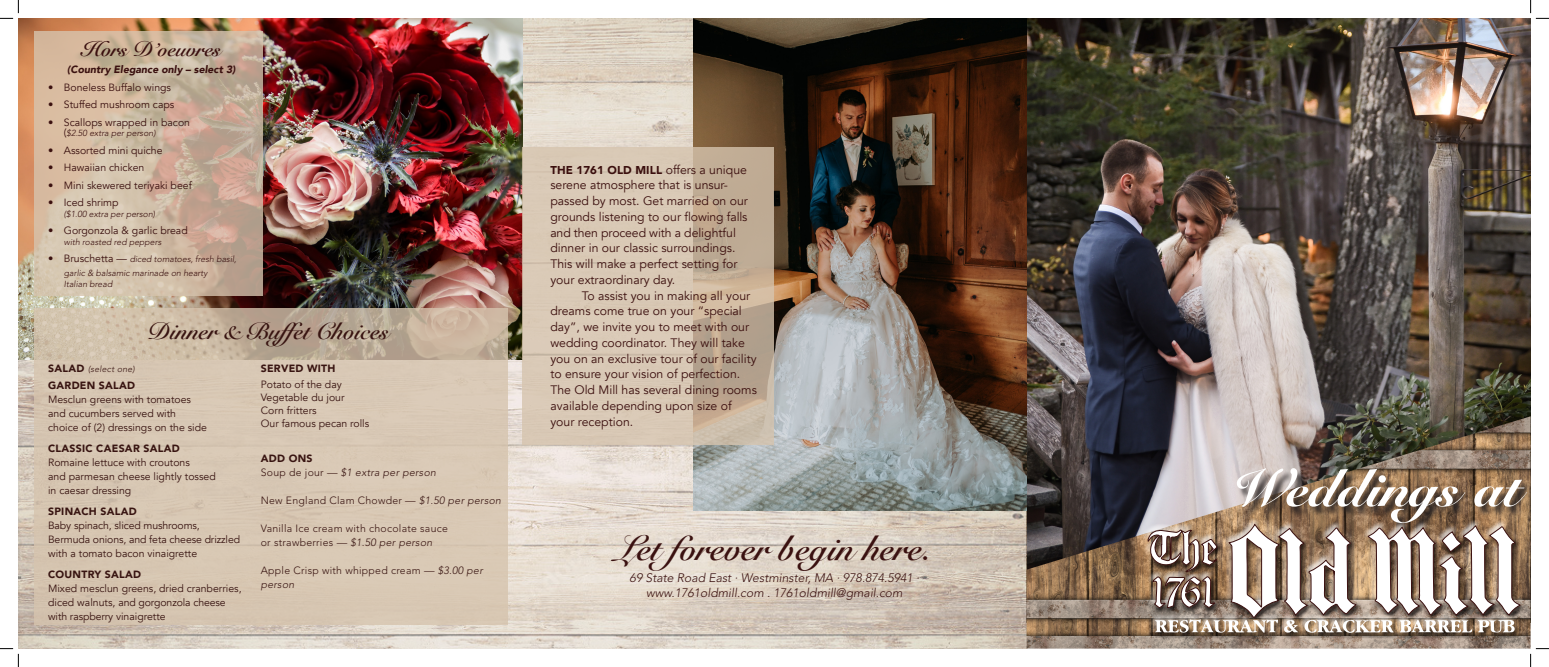
<style>
.page{position:relative;width:1549px;height:667px;background:#fff}
.page>*{position:absolute;margin:0;border:0;box-sizing:border-box;transform-origin:0 0}
.t1{font:900 52.5px "Snell Roundhand";color:#fff}
.t2{font:700 35px "Snell Roundhand";color:#3a1110}
.t3{font:700 23.62px "Snell Roundhand";color:#381411}
.t4{font:700 21px "Snell Roundhand";color:#3a100f}
.t5{font:12.25px/15.8px "Avenir";color:#3b0f0e}
.t6{font:italic 300 12.25px/14.7px "Avenir";color:#3a1110;text-align:center}
.t7{font:900 11.38px "Avenir";letter-spacing:.01em;color:#3b0f0e}
.t8{font:10.5px/14px "Avenir";color:#381411}
.t9{font:10.5px "Avenir";color:#3a100f}
.t10{font:300 10.5px/14px "Avenir";letter-spacing:.025em;color:#381411}
.t11{font:italic 300 10.5px/14px "Avenir";letter-spacing:.025em;color:#381411}
.t12{font:italic 900 10.5px "Avenir";color:#3a100f}
.t13{font:900 10.5px "Avenir";letter-spacing:.025em;color:#381411}
.t14{font:italic 300 8.75px/13.1px "Avenir";color:#3a100f}
.t15{font:italic 300 8.75px "Avenir";letter-spacing:.025em;color:#381411}
.s1{font-weight:400;font-style:normal;font-size:10.5px}
.s2{font-weight:900;font-style:normal;font-size:10.5px}
.s3{font-weight:900}
.s4{font-weight:900;font-style:normal}
.s5{font-style:normal}
.s6{font-style:italic}
.s7{font-weight:400;font-size:12.25px}
</style>
<div class="page">
<img style="left:1026px;top:18px;width:504px;height:398px">
<img style="left:18px;top:18px;width:1008px;height:630px">
<img style="left:694px;top:18px;width:332px;height:493px">
<img style="left:18px;top:18px;width:504px;height:341px">
<svg style="left:522px;top:147px;width:252px;height:298px;fill:#d8c8b4"></svg>
<div style="left:34px;top:308px;width:473px;height:316px;background:#d6c4ae"></div>
<svg style="left:34px;top:32px;width:229px;height:264px"></svg>
<img style="left:1026px;top:416px;width:504px;height:232px">
<div style="left:1238px;top:470px;width:292px;height:64px;background:#231f20;opacity:.87"></div>
<div style="left:1142px;top:522px;width:384px;height:117px;background:#231f20;opacity:.75"></div>
<img style="left:1147px;top:330px;width:375px;height:318px">
<svg style="left:0;top:0;width:19px;height:19px"></svg>
<svg style="left:0;top:648px;width:19px;height:19px"></svg>
<svg style="left:1530px;top:0;width:19px;height:19px"></svg>
<svg style="left:1530px;top:648px;width:19px;height:19px"></svg>
<p class="t4" style="left:82px;top:31px;width:141px">Hors D’oeuvres</p>
<p class="t12" style="left:67px;top:61px;width:170px">(Country Elegance only – select 3)</p>
<p class="t9" style="left:48px;top:81px;width:124px">• Boneless Buffalo wings</p>
<p class="t9" style="left:48px;top:98px;width:128px">• Stuffed mushroom caps</p>
<p class="t9" style="left:48px;top:116px;width:143px">• Scallops wrapped in bacon</p>
<p class="t14" style="left:64px;top:127px;width:93px"><span class="s1">(</span>$2.50 extra per person)</p>
<p class="t9" style="left:48px;top:144px;width:116px">• Assorted mini quiche</p>
<p class="t9" style="left:48px;top:161px;width:98px">• Hawaiian chicken</p>
<p class="t9" style="left:48px;top:179px;width:145px">• Mini skewered teriyaki beef</p>
<p class="t9" style="left:48px;top:196px;width:72px">• Iced shrimp</p>
<p class="t14" style="left:64px;top:207px;width:93px">($1.00 extra per person)</p>
<p class="t9" style="left:48px;top:224px;width:141px">• Gorgonzola &amp; garlic bread</p>
<p class="t14" style="left:64px;top:235px;width:99px">with roasted red peppers</p>
<p class="t14" style="left:64px;top:253px;width:174px;text-indent:-16px"><span class="s1">• Bruschetta —</span> diced tomatoes, fresh basil, garlic &amp; balsamic marinade on hearty</p>
<p class="t14" style="left:64px;top:277px;width:50px">Italian bread</p>
<p class="t3" style="left:148px;top:311px;width:243px">Dinner &amp; Buffet Choices</p>
<p class="t15" style="left:48px;top:364px;width:88px"><span class="s2">SALAD</span> (select one)</p>
<p class="t8" style="left:48px;top:378px;width:160px"><span class="s3">GARDEN SALAD<br></span>Mesclun greens with tomatoes and cucumbers served with choice of (2) dressings on the side</p>
<p class="t8" style="left:48px;top:441px;width:169px"><span class="s3">CLASSIC CAESAR SALAD<br></span>Romaine lettuce with croutons<br>and parmesan cheese lightly tossed</p>
<p class="t8" style="left:48px;top:483px;width:85px">in caesar dressing</p>
<p class="t8" style="left:48px;top:504px;width:194px"><span class="s3">SPINACH SALAD<br></span>Baby spinach, sliced mushrooms,<br>Bermuda onions, and feta cheese drizzled with a tomato bacon vinaigrette</p>
<p class="t8" style="left:48px;top:567px;width:195px"><span class="s3">COUNTRY SALAD<br></span>Mixed mesclun greens, dried cranberries, diced walnuts, and gorgonzola cheese with raspberry vinaigrette</p>
<p class="t13" style="left:261px;top:359px;width:76px">SERVED WITH</p>
<p class="t8" style="left:261px;top:377px;width:83px">Potato of the day</p>
<p class="t8" style="left:261px;top:390px;width:85px">Vegetable du jour</p>
<p class="t8" style="left:261px;top:404px;width:110px;line-height:13.1px">Corn fritters<br>Our famous pecan rolls</p>
<p class="t11" style="left:261px;top:451px;width:177px"><span class="s4">ADD ONS<br></span><span class="s5">Soup de jour —</span> $1 extra per person</p>
<p class="t10" style="left:261px;top:493px;width:242px">New England Clam Chowder — <span class="s6">$1.50 per person</span></p>
<p class="t10" style="left:261px;top:521px;width:189px">Vanilla Ice cream with chocolate sauce or strawberries <span class="s6">— $1.50 per person</span></p>
<p class="t10" style="left:261px;top:563px;width:224px">Apple Crisp with whipped cream <span class="s6">— $3.00 per person</span></p>
<p class="t7" style="left:550px;top:160px;width:198px">THE 1761 OLD MILL <span class="s7">offers a unique</span></p>
<p class="t5" style="left:550px;top:177px;width:199px">serene atmosphere that is unsur&shy;passed by most. Get married on our grounds listening to our flowing falls and then proceed with a delightful dinner in our classic surroundings.<br>This will make a perfect setting for your extraordinary day.</p>
<p class="t5" style="left:550px;top:288px;width:208px;text-indent:31px">To assist you in making all your dreams come true on your “special day”, we invite you to meet with our wedding coordinator. They will take you on an exclusive tour of our facility to ensure your vision of perfection.<br>The Old Mill has several dining rooms available depending upon size of your reception.</p>
<p class="t2" style="left:617px;top:518px;width:317px">Let forever begin here.</p>
<p class="t6" style="left:630px;top:570px;width:291px">69 State Road East · Westminster, MA · 978.874.5941 · www.1761oldmill.com . 1761oldmill@gmail.com</p>
<p class="t1" style="left:1233px;top:457px;width:289px">Weddings at</p>
</div>
